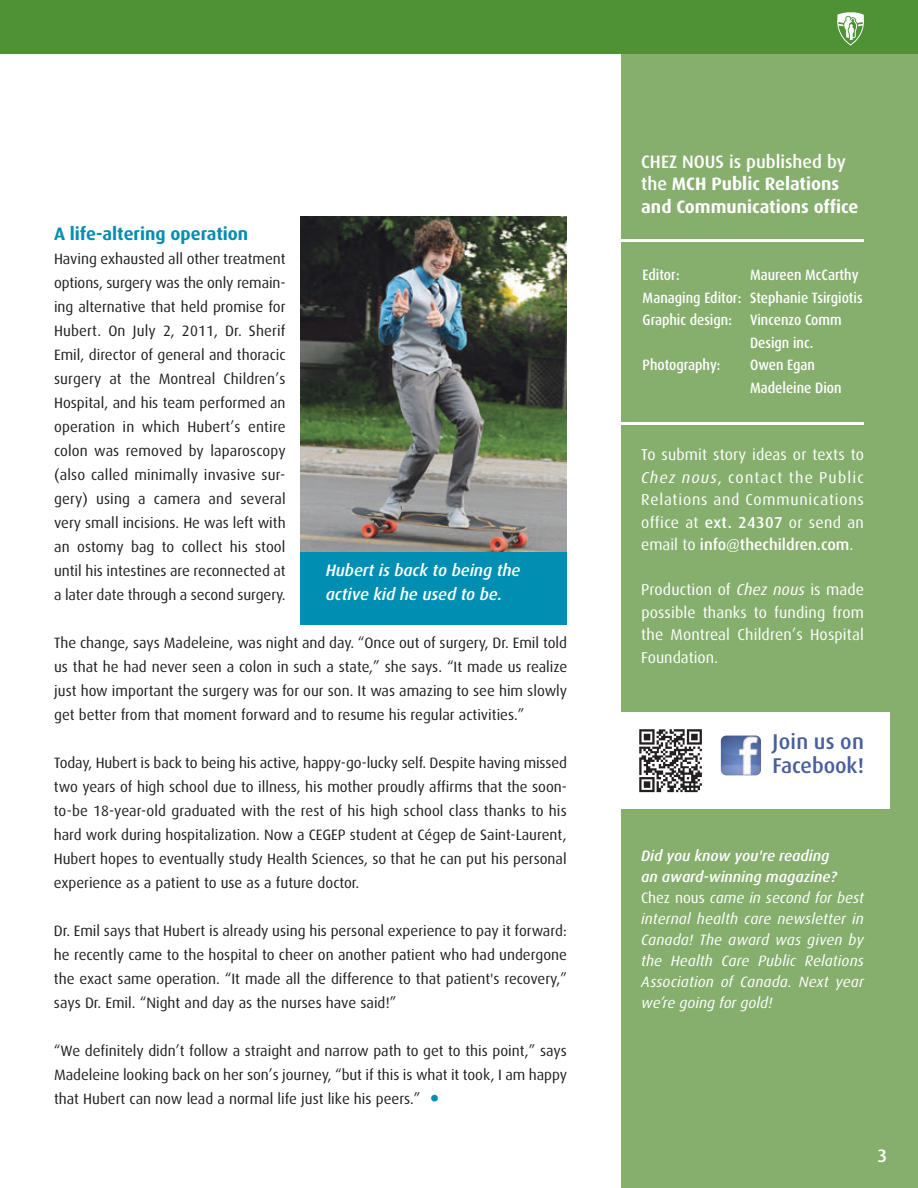
<style>
.page{position:relative;width:918px;height:1188px;background:#fff}
.page>*{position:absolute;margin:0;border:0;box-sizing:border-box;transform-origin:0 0}
.t1{font:36px "Dax";color:#008fb3}
.t2{font:500 21.45px/24px "Dax";letter-spacing:-.005em;color:#485f9d}
.t3{font:700 18px/22.5px "Dax";color:#fff}
.t4{font:700 18px "Dax";color:#008fb3}
.t5{font:500 18px "Dax";color:#fff}
.t6{font:italic 500 16.5px/24px "Dax";color:#fff}
.t7{font:15.75px/22.5px "Dax";letter-spacing:.01em;color:#fff;text-align:justify}
.t8{font:15px/24px "Dax";color:#231f20;text-align:justify}
.t9{font:italic 15px/21px "Dax";letter-spacing:.01em;color:#fff}
.t10{font:500 15px/22.5px "Dax";color:#fff;scale:.9 1}
.s1{font-weight:500}
.s2{font-style:italic}
.s3{font-style:normal}
</style>
<div class="page">
<div style="left:621px;top:0;width:297px;height:1188px;background:#86af6e"></div>
<div style="left:617px;top:713px;width:273px;height:96px;background:#fff"></div>
<img style="left:639px;top:729px;width:63px;height:64px">
<img style="left:721px;top:736px;width:40px;height:39px">
<hr style="left:621px;top:240px;width:243px;height:2px;background:#fff">
<hr style="left:621px;top:423px;width:243px;height:2px;background:#fff">
<div style="left:0;top:0;width:918px;height:54px;background:#4f9236"></div>
<svg style="left:837px;top:12px;width:27px;height:34px"></svg>
<img style="left:301px;top:216px;width:266px;height:336px">
<div style="left:301px;top:552px;width:266px;height:72px;background:#008fb3"></div>
<p class="t4" style="left:54px;top:224px;width:196px">A life-altering operation</p>
<p class="t8" style="left:54px;top:247px;width:233px">Having exhausted all other treatment options, surgery was the only remain&shy;ing alternative that held promise for Hubert. On July 2, 2011, Dr. Sherif Emil, director of general and thoracic surgery at the Montreal Children’s Hospital, and his team performed an operation in which Hubert’s entire colon was removed by laparoscopy (also called minimally invasive sur&shy;gery) using a camera and several very small incisions. He was left with an ostomy bag to collect his stool until his intestines are reconnected at a later date through a second surgery.</p>
<p class="t8" style="left:54px;top:631px;width:515px">The change, says Madeleine, was night and day. “Once out of surgery, Dr. Emil told us that he had never seen a colon in such a state,” she says. “It made us realize just how important the surgery was for our son. It was amazing to see him slowly get better from that moment forward and to resume his regular activities.”</p>
<p class="t8" style="left:54px;top:751px;width:515px">Today, Hubert is back to being his active, happy-go-lucky self. Despite having missed two years of high school due to illness, his mother proudly affirms that the soon&shy;to-be 18-year-old graduated with the rest of his high school class thanks to his hard work during hospitalization. Now a CEGEP student at Cégep de Saint-Laurent, Hubert hopes to eventually study Health Sciences, so that he can put his personal experience as a patient to use as a future doctor.</p>
<p class="t8" style="left:54px;top:919px;width:515px">Dr. Emil says that Hubert is already using his personal experience to pay it forward: he recently came to the hospital to cheer on another patient who had undergone the exact same operation. “It made all the difference to that patient's recovery,” says Dr. Emil. “Night and day as the nurses have said!”</p>
<p class="t8" style="left:54px;top:1039px;width:515px">“We definitely didn’t follow a straight and narrow path to get to this point,” says Madeleine looking back on her son’s journey, “but if this is what it took, I am happy that Hubert can now lead a normal life just like his peers.”</p>
<p class="t6" style="left:326px;top:558px;width:196px">Hubert is back to being the active kid he used to be.</p>
<h1 class="t1" style="left:429px;top:1079px;width:13px">•</h1>
<p class="t3" style="left:641px;top:150px;width:219px"><span class="s1">CHEZ NOUS is published by the</span> MCH Public Relations and Communications office</p>
<p class="t10" style="left:643px;top:264px;width:43px">Editor:</p>
<p class="t10" style="left:750px;top:264px;width:122px">Maureen McCarthy</p>
<p class="t10" style="left:643px;top:286px;width:246px">Managing Editor: Stephanie Tsirgiotis</p>
<p class="t10" style="left:643px;top:309px;width:223px">Graphic design: Vincenzo Comm</p>
<p class="t10" style="left:750px;top:331px;width:72px">Design inc.</p>
<p class="t10" style="left:643px;top:354px;width:88px">Photography:</p>
<p class="t10" style="left:750px;top:354px;width:103px">Owen Egan<br>Madeleine Dion</p>
<p class="t7" style="left:641px;top:444px;width:224px">To submit story ideas or texts to <span class="s2">Chez nous</span>, contact the Public Relations and Communications office at <span class="s1">ext. 24307</span> or send an email to <span class="s1">info@thechildren.com</span>.</p>
<p class="t7" style="left:641px;top:579px;width:224px">Production of <span class="s2">Chez nous</span> is made possible thanks to funding from the Montreal Children’s Hospital Foundation.</p>
<h2 class="t2" style="left:772px;top:730px;width:93px">Join us on<br>Facebook!</h2>
<p class="t9" style="left:641px;top:846px;width:224px"><span class="s1">Did you know you're reading<br>an award-winning magazine?<br></span><span class="s3">Chez nous</span> came in second for best internal health care newsletter in<br>Canada! The award was given by the Health Care Public Relations<br>Association of Canada. Next year we’re going for gold!</p>
<p class="t5" style="left:878px;top:1145px;width:11px">3</p>
</div>
